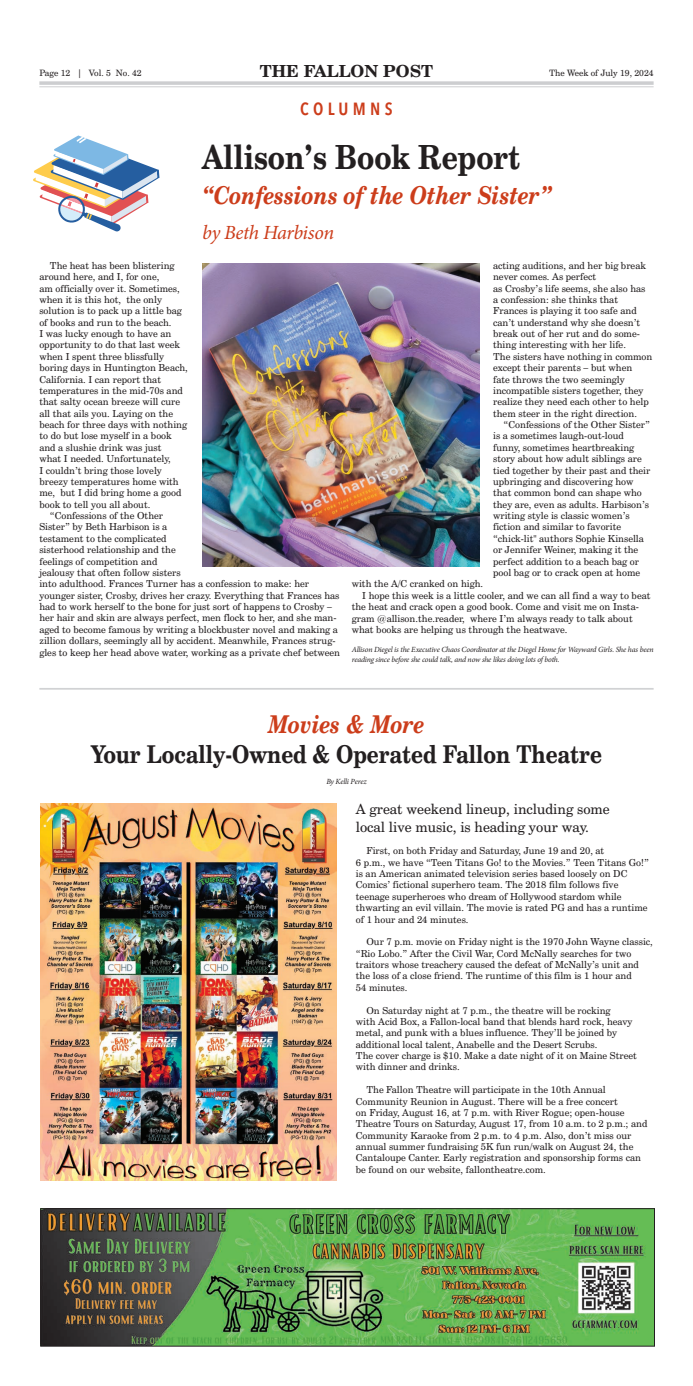
<style>
.page{position:relative;width:693px;height:1386px;background:#fff}
.page>*{position:absolute;margin:0;border:0;box-sizing:border-box;transform-origin:0 0}
.t1{font:700 33.25px "Century Schoolbook BT";color:#231f20;scale:.85 1}
.t2{font:italic 700 24.5px "Century Schoolbook BT";color:#cc3d1b;scale:.85 1}
.t3{font:700 24.5px "Century Schoolbook BT";color:#231f20;scale:.85 1}
.t4{font:italic 20.12px "Minion Pro";letter-spacing:-.025em;color:#cc3d1b}
.t5{font:600 17.5px "Avenir Next Condensed";letter-spacing:.25em;color:#cc3d1b}
.t6{font:700 16.62px "Century Schoolbook BT";color:#231f20}
.t7{font:14px/17.5px "Century Schoolbook BT";color:#231f20}
.t8{font:9.62px/11.4px "Century Schoolbook BT";color:#231f20}
.t9{font:8.75px "Century Schoolbook BT";color:#231f20}
.t10{font:italic 7.88px/9.6px "Minion Pro";letter-spacing:-.025em;color:#231f20}
</style>
<div class="page">
<hr style="left:39px;top:81px;width:615px;height:4px;background:#d4d5d7">
<hr style="left:39px;top:86px;width:615px;height:1px;background:#cdced0">
<svg style="left:33px;top:135px;width:126px;height:96px"></svg>
<img style="left:42px;top:1210px;width:611px;height:134px">
<div style="left:40px;top:1208px;width:615px;height:138px;border:1px solid #231f20"></div>
<img style="left:41px;top:804px;width:296px;height:376px">
<hr style="left:39px;top:688px;width:615px;height:2px;background:#d1d2d4">
<img style="left:202px;top:263px;width:278px;height:303px">
<p class="t9" style="left:39px;top:70px;width:104px">Page 12 | Vol. 5 No. 42</p>
<h3 class="t6" style="left:260px;top:65px;width:175px">THE FALLON POST</h3>
<p class="t9" style="left:549px;top:70px;width:106px">The Week of July 19, 2024</p>
<h3 class="t5" style="left:300px;top:94px;width:94px">COLUMNS</h3>
<h1 class="t1" style="left:202px;top:145px;width:376px">Allison’s Book Report</h1>
<h2 class="t2" style="left:202px;top:186px;width:413px">“Confessions of the Other Sister”</h2>
<h3 class="t4" style="left:202px;top:225px;width:133px">by Beth Harbison</h3>
<p class="t8" style="left:50px;top:261px;width:126px">The heat has been blistering</p>
<p class="t8" style="left:39px;top:272px;width:122px">around here, and I, for one,</p>
<p class="t8" style="left:39px;top:283px;width:142px">am officially over it. Sometimes,</p>
<p class="t8" style="left:39px;top:295px;width:124px">when it is this hot, the only</p>
<p class="t8" style="left:39px;top:306px;width:144px">solution is to pack up a little bag</p>
<p class="t8" style="left:39px;top:317px;width:134px">of books and run to the beach.</p>
<p class="t8" style="left:39px;top:329px;width:134px">I was lucky enough to have an</p>
<p class="t8" style="left:39px;top:340px;width:142px">opportunity to do that last week</p>
<p class="t8" style="left:39px;top:352px;width:126px">when I spent three blissfully</p>
<p class="t8" style="left:39px;top:363px;width:150px">boring days in Huntington Beach,</p>
<p class="t8" style="left:39px;top:374px;width:123px">California. I can report that</p>
<p class="t8" style="left:39px;top:386px;width:145px">temperatures in the mid-70s and</p>
<p class="t8" style="left:39px;top:397px;width:142px">that salty ocean breeze will cure</p>
<p class="t8" style="left:39px;top:409px;width:135px">all that ails you. Laying on the</p>
<p class="t8" style="left:39px;top:420px;width:149px">beach for three days with nothing</p>
<p class="t8" style="left:39px;top:431px;width:134px">to do but lose myself in a book</p>
<p class="t8" style="left:39px;top:443px;width:124px">and a slushie drink was just</p>
<p class="t8" style="left:39px;top:454px;width:133px">what I needed. Unfortunately,</p>
<p class="t8" style="left:39px;top:465px;width:124px">I couldn’t bring those lovely</p>
<p class="t8" style="left:39px;top:477px;width:141px">breezy temperatures home with</p>
<p class="t8" style="left:39px;top:488px;width:144px">me, but I did bring home a good</p>
<p class="t8" style="left:39px;top:500px;width:113px">book to tell you all about.</p>
<p class="t8" style="left:50px;top:511px;width:115px">“Confessions of the Other</p>
<p class="t8" style="left:39px;top:522px;width:129px">Sister” by Beth Harbison is a</p>
<p class="t8" style="left:39px;top:534px;width:129px">testament to the complicated</p>
<p class="t8" style="left:39px;top:545px;width:138px">sisterhood relationship and the</p>
<p class="t8" style="left:39px;top:556px;width:120px">feelings of competition and</p>
<p class="t8" style="left:39px;top:568px;width:143px">jealousy that often follow sisters</p>
<p class="t8" style="left:39px;top:579px;width:271px">into adulthood. Frances Turner has a confession to make: her</p>
<p class="t8" style="left:39px;top:591px;width:302px">younger sister, Crosby, drives her crazy. Everything that Frances has</p>
<p class="t8" style="left:39px;top:602px;width:294px">had to work herself to the bone for just sort of happens to Crosby –</p>
<p class="t8" style="left:39px;top:613px;width:299px">her hair and skin are always perfect, men flock to her, and she man-</p>
<p class="t8" style="left:39px;top:625px;width:300px">aged to become famous by writing a blockbuster novel and making a</p>
<p class="t8" style="left:39px;top:636px;width:298px">zillion dollars, seemingly all by accident. Meanwhile, Frances strug-</p>
<p class="t8" style="left:39px;top:647px;width:302px">gles to keep her head above water, working as a private chef between</p>
<p class="t8" style="left:493px;top:261px;width:161px">acting auditions, and her big break never comes. As perfect<br>as Crosby’s life seems, she also has a confession: she thinks that<br>Frances is playing it too safe and can’t understand why she doesn’t break out of her rut and do some&shy;thing interesting with her life.<br>The sisters have nothing in common except their parents – but when<br>fate throws the two seemingly incompatible sisters together, they realize they need each other to help them steer in the right direction.</p>
<p class="t8" style="left:493px;top:420px;width:159px;text-indent:11px">“Confessions of the Other Sister” is a sometimes laugh-out-loud funny, sometimes heartbreaking story about how adult siblings are tied together by their past and their upbringing and discovering how that common bond can shape who they are, even as adults. Harbison’s writing style is classic women’s fiction and similar to favorite “chick-lit" authors Sophie Kinsella or Jennifer Weiner, making it the perfect addition to a beach bag or pool bag or to crack open at home</p>
<p class="t8" style="left:352px;top:579px;width:133px">with the A/C cranked on high.</p>
<p class="t8" style="left:362px;top:591px;width:290px">I hope this week is a little cooler, and we can all find a way to beat</p>
<p class="t8" style="left:352px;top:602px;width:289px">the heat and crack open a good book. Come and visit me on Insta-</p>
<p class="t8" style="left:352px;top:613px;width:282px">gram @allison.the.reader, where I’m always ready to talk about</p>
<p class="t8" style="left:352px;top:625px;width:217px">what books are helping us through the heatwave.</p>
<p class="t10" style="left:352px;top:645px;width:303px">Allison Diegel is the Executive Chaos Coordinator at the Diegel Home for Wayward Girls. She has been reading since before she could talk, and now she likes doing lots of both.</p>
<h2 class="t2" style="left:268px;top:715px;width:185px">Movies &amp; More</h2>
<h2 class="t3" style="left:91px;top:745px;width:603px">Your Locally-Owned &amp; Operated Fallon Theatre</h2>
<p class="t10" style="left:326px;top:777px;width:42px">By Kelli Perez</p>
<h3 class="t7" style="left:356px;top:802px;width:255px">A great weekend lineup, including some local live music, is heading your way.</h3>
<p class="t8" style="left:356px;top:846px;width:295px;text-indent:11px">First, on both Friday and Saturday, June 19 and 20, at<br>6 p.m., we have “Teen Titans Go! to the Movies.” Teen Titans Go!” is an American animated television series based loosely on DC Comics’ fictional superhero team. The 2018 film follows five teenage superheroes who dream of Hollywood stardom while thwarting an evil villain. The movie is rated PG and has a runtime of 1 hour and 24 minutes.</p>
<p class="t8" style="left:356px;top:937px;width:298px;text-indent:11px">Our 7 p.m. movie on Friday night is the 1970 John Wayne classic, “Rio Lobo.” After the Civil War, Cord McNally searches for two traitors whose treachery caused the defeat of McNally’s unit and the loss of a close friend. The runtime of this film is 1 hour and<br>54 minutes.</p>
<p class="t8" style="left:356px;top:1005px;width:282px;text-indent:11px">On Saturday night at 7 p.m., the theatre will be rocking<br>with Acid Box, a Fallon-local band that blends hard rock, heavy metal, and punk with a blues influence. They’ll be joined by additional local talent, Anabelle and the Desert Scrubs.<br>The cover charge is $10. Make a date night of it on Maine Street with dinner and drinks.</p>
<p class="t8" style="left:356px;top:1085px;width:293px;text-indent:11px">The Fallon Theatre will participate in the 10th Annual Community Reunion in August. There will be a free concert<br>on Friday, August 16, at 7 p.m. with River Rogue; open-house Theatre Tours on Saturday, August 17, from 10 a.m. to 2 p.m.; and Community Karaoke from 2 p.m. to 4 p.m. Also, don’t miss our annual summer fundraising 5K fun run/walk on August 24, the Cantaloupe Canter. Early registration and sponsorship forms can be found on our website, fallontheatre.com.</p>
</div>
